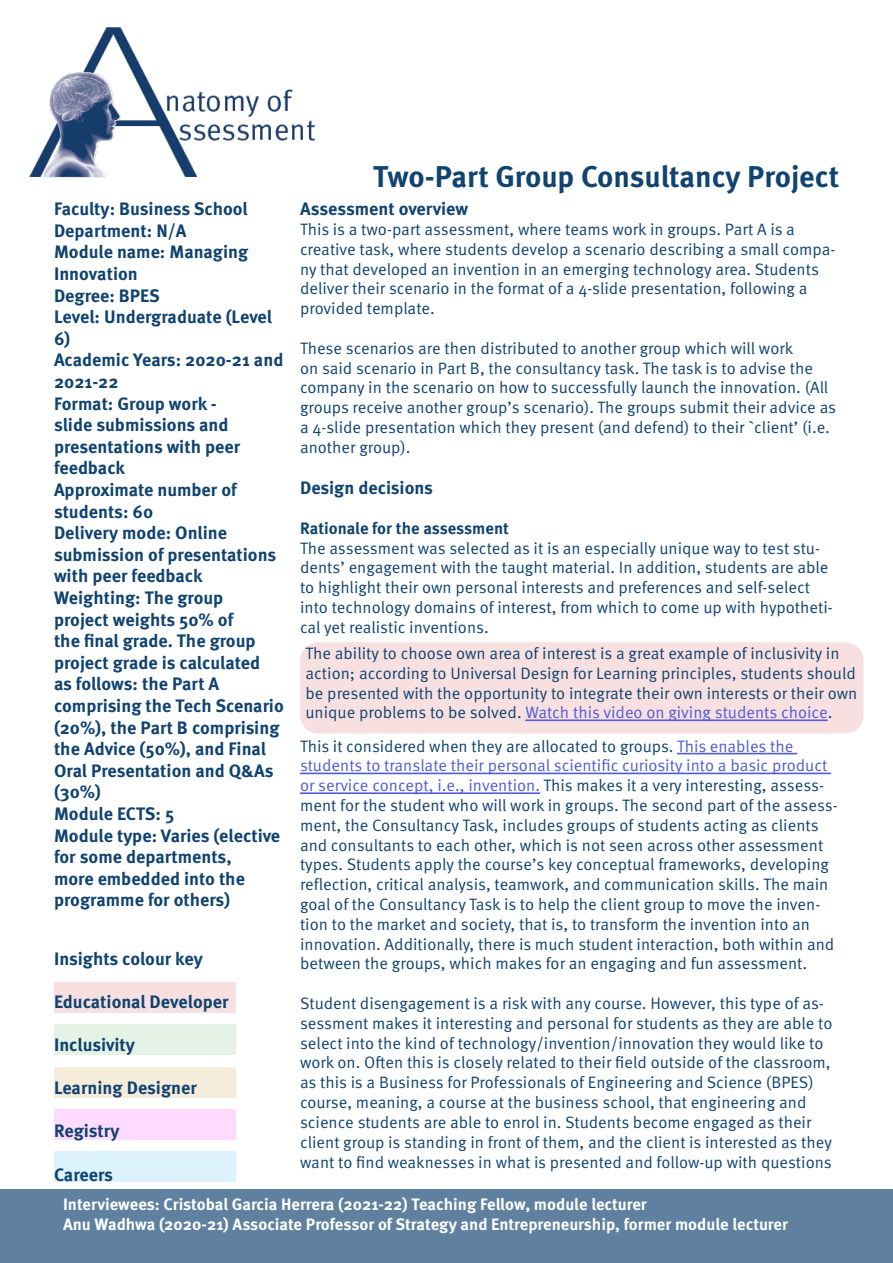
<style>
.page{position:relative;width:893px;height:1263px;background:#fff}
.page>*{position:absolute;margin:0;border:0;box-sizing:border-box;transform-origin:0 0}
.t1{font:700 30px "Meta Pro";letter-spacing:-.005em;color:#104370}
.t2{font:700 18px/21.6px "Meta Pro";color:#104370}
.t3{font:16.5px/19.8px "Meta Pro Norm";color:#104370}
.t4{font:700 16.5px "Meta Pro";color:#fff}
.t5{font:700 16.5px "Meta Pro";color:#104370}
.s1{color:#4f5cd6}
</style>
<div class="page">
<div style="left:54px;top:1151px;width:182px;height:30px;background:#dcf3fd"></div>
<div style="left:54px;top:1109px;width:182px;height:30px;background:#ffdbff"></div>
<div style="left:54px;top:1067px;width:182px;height:30px;background:#f6ecdc"></div>
<div style="left:54px;top:1025px;width:182px;height:30px;background:#e4f3e5"></div>
<div style="left:54px;top:982px;width:182px;height:30px;background:#f8e0e1"></div>
<img style="left:29px;top:27px;width:286px;height:151px">
<div style="left:0;top:1189px;width:893px;height:74px;background:#5f819f"></div>
<hr style="left:677px;top:753px;width:120px;height:1px;background:#4f5cd6">
<hr style="left:300px;top:773px;width:531px;height:1px;background:#4f5cd6">
<hr style="left:300px;top:792px;width:240px;height:2px;background:#4f5cd6">
<div style="left:300px;top:642px;width:563px;height:91px;background:#f8e0e1;border-radius:18px"></div>
<hr style="left:525px;top:719px;width:303px;height:2px;background:#4f5cd6">
<p class="t2" style="left:54px;top:197px;width:195px">Faculty: Business School</p>
<p class="t2" style="left:54px;top:219px;width:134px">Department: N/A</p>
<p class="t2" style="left:54px;top:240px;width:196px">Module name: Managing<br>Innovation</p>
<p class="t2" style="left:54px;top:283px;width:107px">Degree: BPES</p>
<p class="t2" style="left:54px;top:305px;width:231px">Level: Undergraduate (Level<br>6)<br>Academic Years: 2020-21 and<br>2021-22<br>Format: Group work -<br>slide submissions and presentations with peer feedback</p>
<p class="t2" style="left:54px;top:478px;width:224px">Approximate number of students: 60<br>Delivery mode: Online submission of presentations with peer feedback</p>
<p class="t2" style="left:54px;top:586px;width:231px">Weighting: The group<br>project weights 50% of<br>the final grade. The group project grade is calculated<br>as follows: the Part A comprising the Tech Scenario (20%), the Part B comprising the Advice (50%), and Final<br>Oral Presentation and Q&amp;As (30%)</p>
<p class="t2" style="left:54px;top:802px;width:122px">Module ECTS: 5</p>
<p class="t2" style="left:54px;top:823px;width:228px">Module type: Varies (elective for some departments,<br>more embedded into the programme for others)</p>
<p class="t2" style="left:54px;top:946px;width:150px">Insights colour key</p>
<p class="t2" style="left:54px;top:989px;width:176px">Educational Developer</p>
<p class="t2" style="left:54px;top:1033px;width:83px">Inclusivity</p>
<p class="t2" style="left:54px;top:1076px;width:144px">Learning Designer</p>
<p class="t2" style="left:54px;top:1119px;width:67px">Registry</p>
<p class="t2" style="left:54px;top:1162px;width:61px">Careers</p>
<p class="t1" style="left:373px;top:153px;width:467px">Two-Part Group Consultancy Project</p>
<p class="t2" style="left:300px;top:197px;width:170px">Assessment overview</p>
<p class="t3" style="left:300px;top:218px;width:537px">This is a two-part assessment, where teams work in groups. Part A is a creative task, where students develop a scenario describing a small compa&shy;ny that developed an invention in an emerging technology area. Students deliver their scenario in the format of a 4-slide presentation, following a provided template.</p>
<p class="t3" style="left:300px;top:337px;width:538px">These scenarios are then distributed to another group which will work<br>on said scenario in Part B, the consultancy task. The task is to advise the company in the scenario on how to successfully launch the innovation. (All groups receive another group’s scenario). The groups submit their advice as a 4-slide presentation which they present (and defend) to their `client’ (i.e. another group).</p>
<p class="t2" style="left:300px;top:476px;width:135px">Design decisions</p>
<p class="t5" style="left:300px;top:515px;width:210px">Rationale for the assessment</p>
<p class="t3" style="left:300px;top:537px;width:534px">The assessment was selected as it is an especially unique way to test stu&shy;dents’ engagement with the taught material. In addition, students are able to highlight their own personal interests and preferences and self-select into technology domains of interest, from which to come up with hypotheti&shy;cal yet realistic inventions.</p>
<p class="t3" style="left:305px;top:642px;width:553px">The ability to choose own area of interest is a great example of inclusivity in action; according to Universal Design for Learning principles, students should be presented with the opportunity to integrate their own interests or their own unique problems to be solved. <span class="s1">Watch this video on giving students choice</span>.</p>
<p class="t3" style="left:300px;top:735px;width:539px">This it considered when they are allocated to groups. <span class="s1">This enables the students to translate their personal scientific curiosity into a basic product or service concept, i.e., invention.</span> This makes it a very interesting, assess&shy;ment for the student who will work in groups. The second part of the assess&shy;ment, the Consultancy Task, includes groups of students acting as clients and consultants to each other, which is not seen across other assessment types. Students apply the course’s key conceptual frameworks, developing reflection, critical analysis, teamwork, and communication skills. The main goal of the Consultancy Task is to help the client group to move the inven&shy;tion to the market and society, that is, to transform the invention into an innovation. Additionally, there is much student interaction, both within and between the groups, which makes for an engaging and fun assessment.</p>
<p class="t3" style="left:300px;top:992px;width:534px">Student disengagement is a risk with any course. However, this type of as&shy;sessment makes it interesting and personal for students as they are able to select into the kind of technology/invention/innovation they would like to work on. Often this is closely related to their field outside of the classroom, as this is a Business for Professionals of Engineering and Science (BPES) course, meaning, a course at the business school, that engineering and science students are able to enrol in. Students become engaged as their client group is standing in front of them, and the client is interested as they want to find weaknesses in what is presented and follow-up with questions</p>
<p class="t4" style="left:63px;top:1191px;width:585px">Interviewees: Cristobal Garcia Herrera (2021-22) Teaching Fellow, module lecturer</p>
<p class="t4" style="left:63px;top:1211px;width:726px">Anu Wadhwa (2020-21) Associate Professor of Strategy and Entrepreneurship, former module lecturer</p>
</div>
